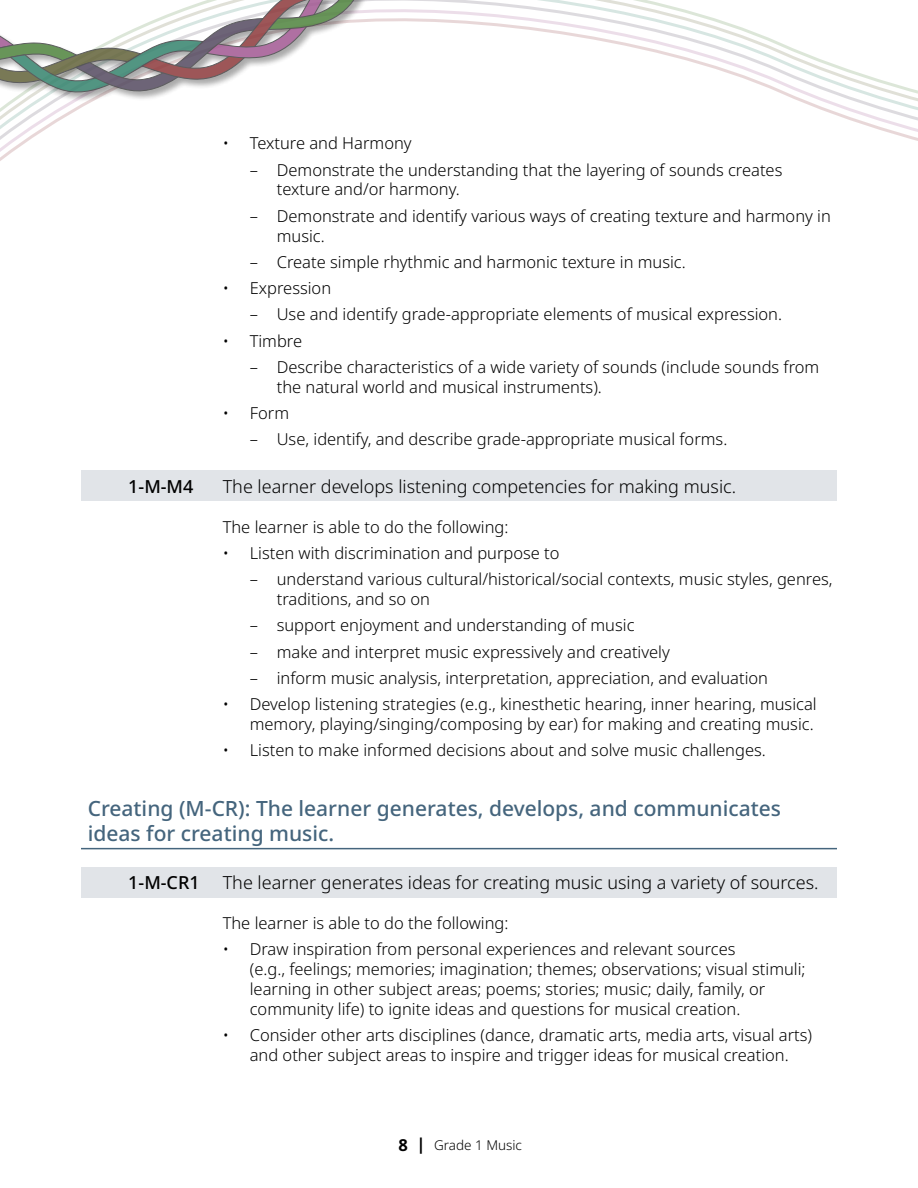
<style>
.page{position:relative;width:918px;height:1188px;background:#fff}
.page>*{position:absolute;margin:0;border:0;box-sizing:border-box;transform-origin:0 0}
.Header_Outcomes{font:500 21px/25.2px "Noto Sans";color:#45657d}
.GLO_arts{font:300 18px "Noto Sans";color:#000}
.GLO_arts-2{font:500 18px "Noto Sans";color:#000}
.Bullet_Outcome_no_bullet{font:300 16.5px/19.8px "Noto Sans";color:#000}
.t1{font:300 13.5px "Noto Sans";color:#000}
.s1{font-weight:700;font-size:16.5px}
</style>
<div class="page">
<svg style="left:0;top:0;width:918px;height:161px"></svg>
<div style="left:0;top:0;width:515px;height:102px;background:#000;opacity:.4"></div>
<svg style="left:0;top:0;width:407px;height:96px"></svg>
<div style="left:81px;top:470px;width:756px;height:31px;background:#e1e4e8"></div>
<hr style="left:81px;top:848px;width:756px;height:1px;background:#45657d">
<div style="left:81px;top:867px;width:756px;height:31px;background:#e1e4e8"></div>
<p class="Bullet_Outcome_no_bullet" style="left:223px;top:134px;width:190px">• Texture and Harmony</p>
<p class="Bullet_Outcome_no_bullet" style="left:277px;top:160px;width:507px;text-indent:-27px">– Demonstrate the understanding that the layering of sounds creates texture and/or harmony.</p>
<p class="Bullet_Outcome_no_bullet" style="left:277px;top:206px;width:556px;text-indent:-27px">– Demonstrate and identify various ways of creating texture and harmony in music.</p>
<p class="Bullet_Outcome_no_bullet" style="left:250px;top:252px;width:438px">– Create simple rhythmic and harmonic texture in music.</p>
<p class="Bullet_Outcome_no_bullet" style="left:223px;top:279px;width:110px">• Expression</p>
<p class="Bullet_Outcome_no_bullet" style="left:250px;top:305px;width:534px">– Use and identify grade-appropriate elements of musical expression.</p>
<p class="Bullet_Outcome_no_bullet" style="left:223px;top:331px;width:81px">• Timbre</p>
<p class="Bullet_Outcome_no_bullet" style="left:277px;top:357px;width:544px;text-indent:-27px">– Describe characteristics of a wide variety of sounds (include sounds from the natural world and musical instruments).</p>
<p class="Bullet_Outcome_no_bullet" style="left:223px;top:404px;width:68px">• Form</p>
<p class="Bullet_Outcome_no_bullet" style="left:250px;top:430px;width:479px">– Use, identify, and describe grade-appropriate musical forms.</p>
<h4 class="GLO_arts-2" style="left:128px;top:474px;width:67px">1-M-M4</h4>
<h4 class="GLO_arts" style="left:223px;top:474px;width:515px">The learner develops listening competencies for making music.</h4>
<p class="Bullet_Outcome_no_bullet" style="left:223px;top:517px;width:287px">The learner is able to do the following:</p>
<p class="Bullet_Outcome_no_bullet" style="left:223px;top:543px;width:338px">• Listen with discrimination and purpose to</p>
<p class="Bullet_Outcome_no_bullet" style="left:277px;top:570px;width:557px;text-indent:-27px">– understand various cultural/historical/social contexts, music styles, genres, traditions, and so on</p>
<p class="Bullet_Outcome_no_bullet" style="left:250px;top:616px;width:386px">– support enjoyment and understanding of music</p>
<p class="Bullet_Outcome_no_bullet" style="left:250px;top:642px;width:422px">– make and interpret music expressively and creatively</p>
<p class="Bullet_Outcome_no_bullet" style="left:250px;top:668px;width:520px">– inform music analysis, interpretation, appreciation, and evaluation</p>
<p class="Bullet_Outcome_no_bullet" style="left:223px;top:695px;width:595px;text-align:right">• Develop listening strategies (e.g., kinesthetic hearing, inner hearing, musical memory, playing/singing/composing by ear) for making and creating music.</p>
<p class="Bullet_Outcome_no_bullet" style="left:223px;top:741px;width:545px">• Listen to make informed decisions about and solve music challenges.</p>
<h3 class="Header_Outcomes" style="left:88px;top:796px;width:695px">Creating (M-CR): The learner generates, develops, and communicates ideas for creating music.</h3>
<h4 class="GLO_arts-2" style="left:128px;top:870px;width:73px">1-M-CR1</h4>
<h4 class="GLO_arts" style="left:223px;top:870px;width:597px">The learner generates ideas for creating music using a variety of sources.</h4>
<p class="Bullet_Outcome_no_bullet" style="left:223px;top:914px;width:287px">The learner is able to do the following:</p>
<p class="Bullet_Outcome_no_bullet" style="left:250px;top:940px;width:557px;text-indent:-27px">• Draw inspiration from personal experiences and relevant sources<br>(e.g., feelings; memories; imagination; themes; observations; visual stimuli; learning in other subject areas; poems; stories; music; daily, family, or community life) to ignite ideas and questions for musical creation.</p>
<p class="Bullet_Outcome_no_bullet" style="left:223px;top:1025px;width:591px;text-align:center">• Consider other arts disciplines (dance, dramatic arts, media arts, visual arts) and other subject areas to inspire and trigger ideas for musical creation.</p>
<p class="t1" style="left:398px;top:1135px;width:125px"><span class="s1">8 |</span> Grade 1 Music</p>
</div>
